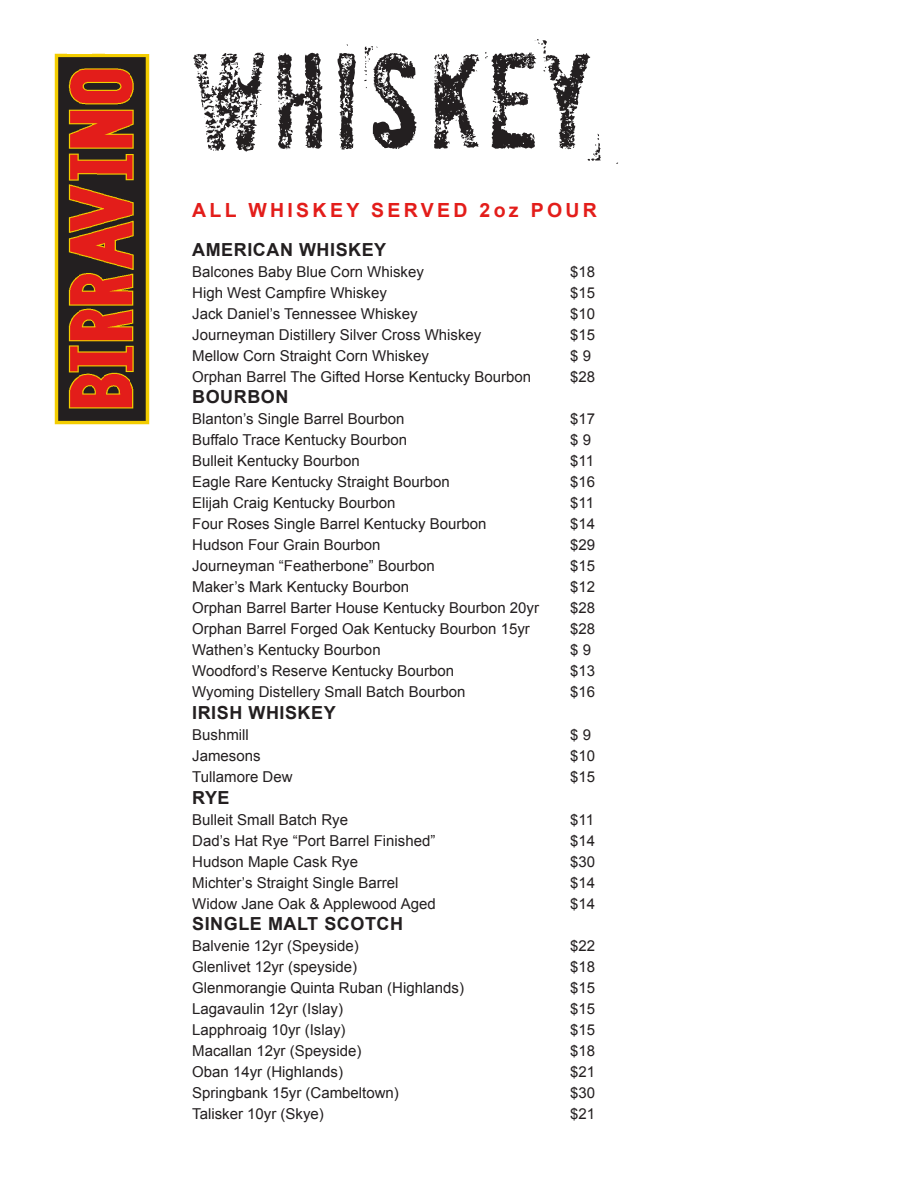
<style>
.page{position:relative;width:918px;height:1188px;background:#fff}
.page>*{position:absolute;margin:0;border:0;box-sizing:border-box;transform-origin:0 0}
.t1{font:700 19.5px "Arial";letter-spacing:.17em;color:#e31d1a}
.t2{font:700 18px "Arial";letter-spacing:.03em;color:#231f20}
.t3{font:15px "Arial";color:#231f20}
</style>
<div class="page">
<img style="left:54px;top:54px;width:96px;height:371px">
<svg style="left:193px;top:39px;width:425px;height:125px"></svg>
<p class="t1" style="left:192px;top:197px;width:406px">ALL WHISKEY SERVED 2oz POUR</p>
<p class="t2" style="left:192px;top:238px;width:196px">AMERICAN WHISKEY</p>
<p class="t3" style="left:192px;top:262px;width:233px">Balcones Baby Blue Corn Whiskey</p>
<p class="t3" style="left:570px;top:262px;width:27px">$18</p>
<p class="t3" style="left:192px;top:283px;width:196px">High West Campfire Whiskey</p>
<p class="t3" style="left:570px;top:283px;width:27px">$15</p>
<p class="t3" style="left:192px;top:304px;width:227px">Jack Daniel’s Tennessee Whiskey</p>
<p class="t3" style="left:570px;top:304px;width:27px">$10</p>
<p class="t3" style="left:192px;top:325px;width:291px">Journeyman Distillery Silver Cross Whiskey</p>
<p class="t3" style="left:570px;top:325px;width:27px">$15</p>
<p class="t3" style="left:192px;top:346px;width:238px">Mellow Corn Straight Corn Whiskey</p>
<p class="t3" style="left:570px;top:346px;width:22px">$ 9</p>
<p class="t3" style="left:192px;top:367px;width:341px">Orphan Barrel The Gifted Horse Kentucky Bourbon</p>
<p class="t3" style="left:570px;top:367px;width:27px">$28</p>
<p class="t2" style="left:192px;top:385px;width:98px">BOURBON</p>
<p class="t3" style="left:192px;top:409px;width:214px">Blanton’s Single Barrel Bourbon</p>
<p class="t3" style="left:570px;top:409px;width:27px">$17</p>
<p class="t3" style="left:192px;top:430px;width:216px">Buffalo Trace Kentucky Bourbon</p>
<p class="t3" style="left:570px;top:430px;width:22px">$ 9</p>
<p class="t3" style="left:192px;top:451px;width:169px">Bulleit Kentucky Bourbon</p>
<p class="t3" style="left:570px;top:451px;width:25px">$11</p>
<p class="t3" style="left:192px;top:472px;width:259px">Eagle Rare Kentucky Straight Bourbon</p>
<p class="t3" style="left:570px;top:472px;width:27px">$16</p>
<p class="t3" style="left:192px;top:493px;width:205px">Elijah Craig Kentucky Bourbon</p>
<p class="t3" style="left:570px;top:493px;width:25px">$11</p>
<p class="t3" style="left:192px;top:514px;width:296px">Four Roses Single Barrel Kentucky Bourbon</p>
<p class="t3" style="left:570px;top:514px;width:27px">$14</p>
<p class="t3" style="left:192px;top:535px;width:190px">Hudson Four Grain Bourbon</p>
<p class="t3" style="left:570px;top:535px;width:27px">$29</p>
<p class="t3" style="left:192px;top:556px;width:244px">Journeyman “Featherbone” Bourbon</p>
<p class="t3" style="left:570px;top:556px;width:27px">$15</p>
<p class="t3" style="left:192px;top:577px;width:219px">Maker’s Mark Kentucky Bourbon</p>
<p class="t3" style="left:570px;top:577px;width:27px">$12</p>
<p class="t3" style="left:192px;top:598px;width:348px">Orphan Barrel Barter House Kentucky Bourbon 20yr</p>
<p class="t3" style="left:570px;top:598px;width:27px">$28</p>
<p class="t3" style="left:192px;top:619px;width:339px">Orphan Barrel Forged Oak Kentucky Bourbon 15yr</p>
<p class="t3" style="left:570px;top:619px;width:27px">$28</p>
<p class="t3" style="left:192px;top:640px;width:190px">Wathen’s Kentucky Bourbon</p>
<p class="t3" style="left:570px;top:640px;width:22px">$ 9</p>
<p class="t3" style="left:192px;top:661px;width:264px">Woodford’s Reserve Kentucky Bourbon</p>
<p class="t3" style="left:570px;top:661px;width:27px">$13</p>
<p class="t3" style="left:192px;top:682px;width:275px">Wyoming Distellery Small Batch Bourbon</p>
<p class="t3" style="left:570px;top:682px;width:27px">$16</p>
<p class="t2" style="left:192px;top:701px;width:145px">IRISH WHISKEY</p>
<p class="t3" style="left:192px;top:725px;width:58px">Bushmill</p>
<p class="t3" style="left:570px;top:725px;width:22px">$ 9</p>
<p class="t3" style="left:192px;top:746px;width:70px">Jamesons</p>
<p class="t3" style="left:570px;top:746px;width:27px">$10</p>
<p class="t3" style="left:192px;top:767px;width:102px">Tullamore Dew</p>
<p class="t3" style="left:570px;top:767px;width:27px">$15</p>
<p class="t2" style="left:192px;top:785px;width:39px">RYE</p>
<p class="t3" style="left:192px;top:810px;width:157px">Bulleit Small Batch Rye</p>
<p class="t3" style="left:570px;top:810px;width:25px">$11</p>
<p class="t3" style="left:192px;top:831px;width:245px">Dad’s Hat Rye “Port Barrel Finished”</p>
<p class="t3" style="left:570px;top:831px;width:27px">$14</p>
<p class="t3" style="left:192px;top:852px;width:167px">Hudson Maple Cask Rye</p>
<p class="t3" style="left:570px;top:852px;width:27px">$30</p>
<p class="t3" style="left:192px;top:873px;width:208px">Michter’s Straight Single Barrel</p>
<p class="t3" style="left:570px;top:873px;width:27px">$14</p>
<p class="t3" style="left:192px;top:894px;width:245px">Widow Jane Oak &amp; Applewood Aged</p>
<p class="t3" style="left:570px;top:894px;width:27px">$14</p>
<p class="t2" style="left:192px;top:912px;width:212px">SINGLE MALT SCOTCH</p>
<p class="t3" style="left:192px;top:936px;width:168px">Balvenie 12yr (Speyside)</p>
<p class="t3" style="left:570px;top:936px;width:27px">$22</p>
<p class="t3" style="left:192px;top:957px;width:167px">Glenlivet 12yr (speyside)</p>
<p class="t3" style="left:570px;top:957px;width:27px">$18</p>
<p class="t3" style="left:192px;top:978px;width:273px">Glenmorangie Quinta Ruban (Highlands)</p>
<p class="t3" style="left:570px;top:978px;width:27px">$15</p>
<p class="t3" style="left:192px;top:999px;width:152px">Lagavaulin 12yr (Islay)</p>
<p class="t3" style="left:570px;top:999px;width:27px">$15</p>
<p class="t3" style="left:192px;top:1020px;width:155px">Lapphroaig 10yr (Islay)</p>
<p class="t3" style="left:570px;top:1020px;width:27px">$15</p>
<p class="t3" style="left:192px;top:1041px;width:171px">Macallan 12yr (Speyside)</p>
<p class="t3" style="left:570px;top:1041px;width:27px">$18</p>
<p class="t3" style="left:192px;top:1062px;width:152px">Oban 14yr (Highlands)</p>
<p class="t3" style="left:570px;top:1062px;width:27px">$21</p>
<p class="t3" style="left:192px;top:1083px;width:208px">Springbank 15yr (Cambeltown)</p>
<p class="t3" style="left:570px;top:1083px;width:27px">$30</p>
<p class="t3" style="left:192px;top:1104px;width:133px">Talisker 10yr (Skye)</p>
<p class="t3" style="left:570px;top:1104px;width:27px">$21</p>
</div>
